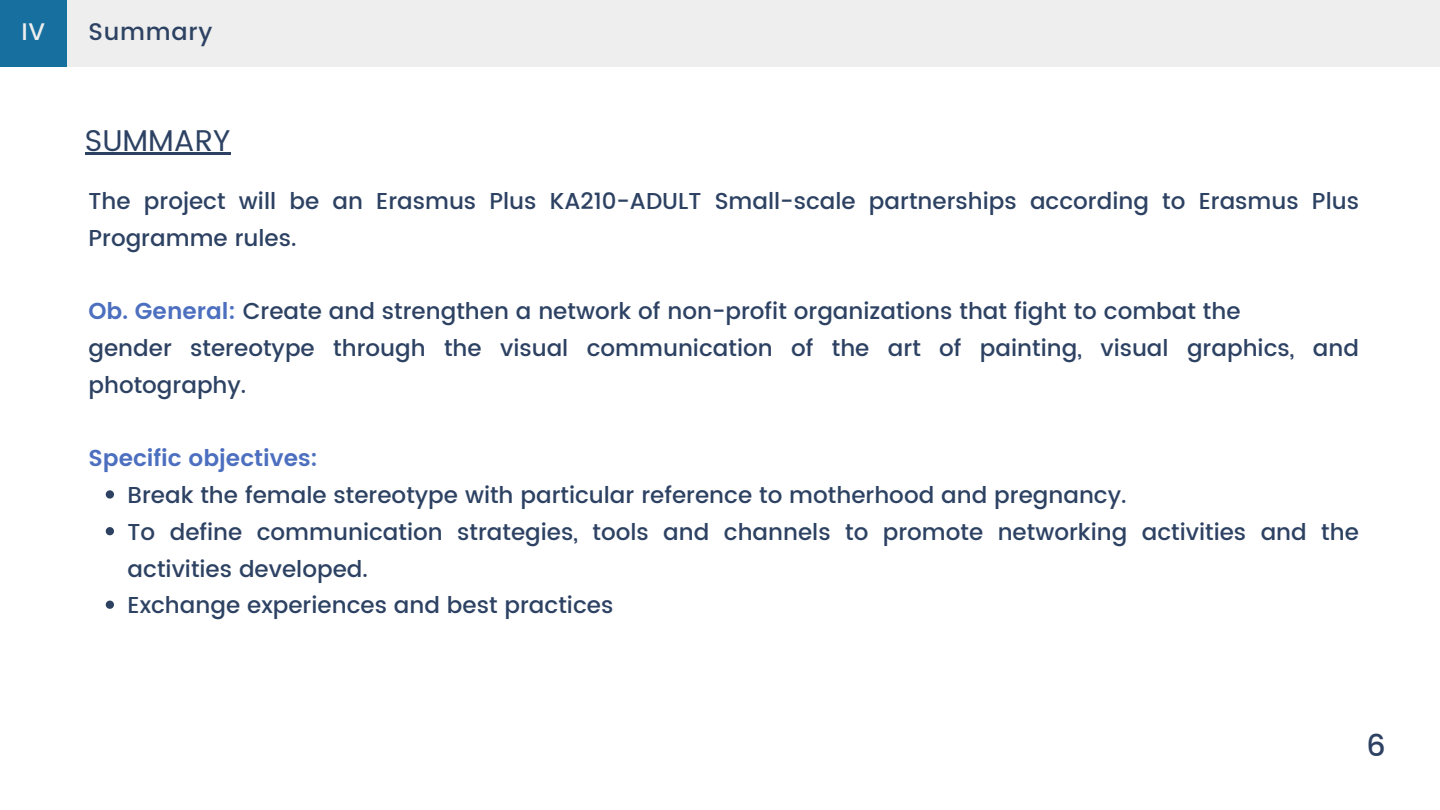
<style>
.page{position:relative;width:1440px;height:810px;background:#fff}
.page>*{position:absolute;margin:0;border:0;box-sizing:border-box;transform-origin:0 0}
.t1{font:30px "Poppins";color:#2d4263}
.t2{font:500 30px "Poppins";color:#2d4263}
.t3{font:500 24px "Poppins";letter-spacing:.03em;color:#2d4263}
.t4{font:500 24px "Poppins";color:#eee}
.t5{font:500 23px/36.8px "Poppins";color:#2d4263}
.t6{font:600 23px "Poppins";color:#4c6fbf}
.s1{font-weight:600;color:#4c6fbf}
</style>
<div class="page">
<div style="left:0;top:0;width:1440px;height:67px;background:#eee"></div>
<div style="left:0;top:0;width:67px;height:67px;background:#166f9e"></div>
<hr style="left:85px;top:152px;width:145px;height:3px;background:#2d4263">
<svg style="left:106px;top:490px;width:8px;height:9px"></svg>
<svg style="left:106px;top:527px;width:8px;height:8px"></svg>
<svg style="left:106px;top:601px;width:8px;height:8px"></svg>
<p class="t4" style="left:21px;top:18px;width:25px">IV</p>
<p class="t3" style="left:88px;top:18px;width:125px">Summary</p>
<p class="t1" style="left:85px;top:123px;width:147px">SUMMARY</p>
<p class="t5" style="left:88px;top:183px;width:1272px">The project will be an Erasmus Plus KA210-ADULT Small-scale partnerships according to Erasmus Plus<br>Programme rules.</p>
<p class="t5" style="left:88px;top:293px;width:1154px"><span class="s1">Ob. General:</span> Create and strengthen a network of non-profit organizations that fight to combat the</p>
<p class="t5" style="left:88px;top:330px;width:1272px">gender stereotype through the visual communication of the art of painting, visual graphics, and photography.</p>
<p class="t6" style="left:88px;top:445px;width:231px">Specific objectives:</p>
<p class="t5" style="left:128px;top:477px;width:1000px">Break the female stereotype with particular reference to motherhood and pregnancy.</p>
<p class="t5" style="left:128px;top:513px;width:1233px">To define communication strategies, tools and channels to promote networking activities and the activities developed.</p>
<p class="t5" style="left:128px;top:587px;width:487px">Exchange experiences and best practices</p>
<p class="t2" style="left:1367px;top:728px;width:21px">6</p>
</div>
